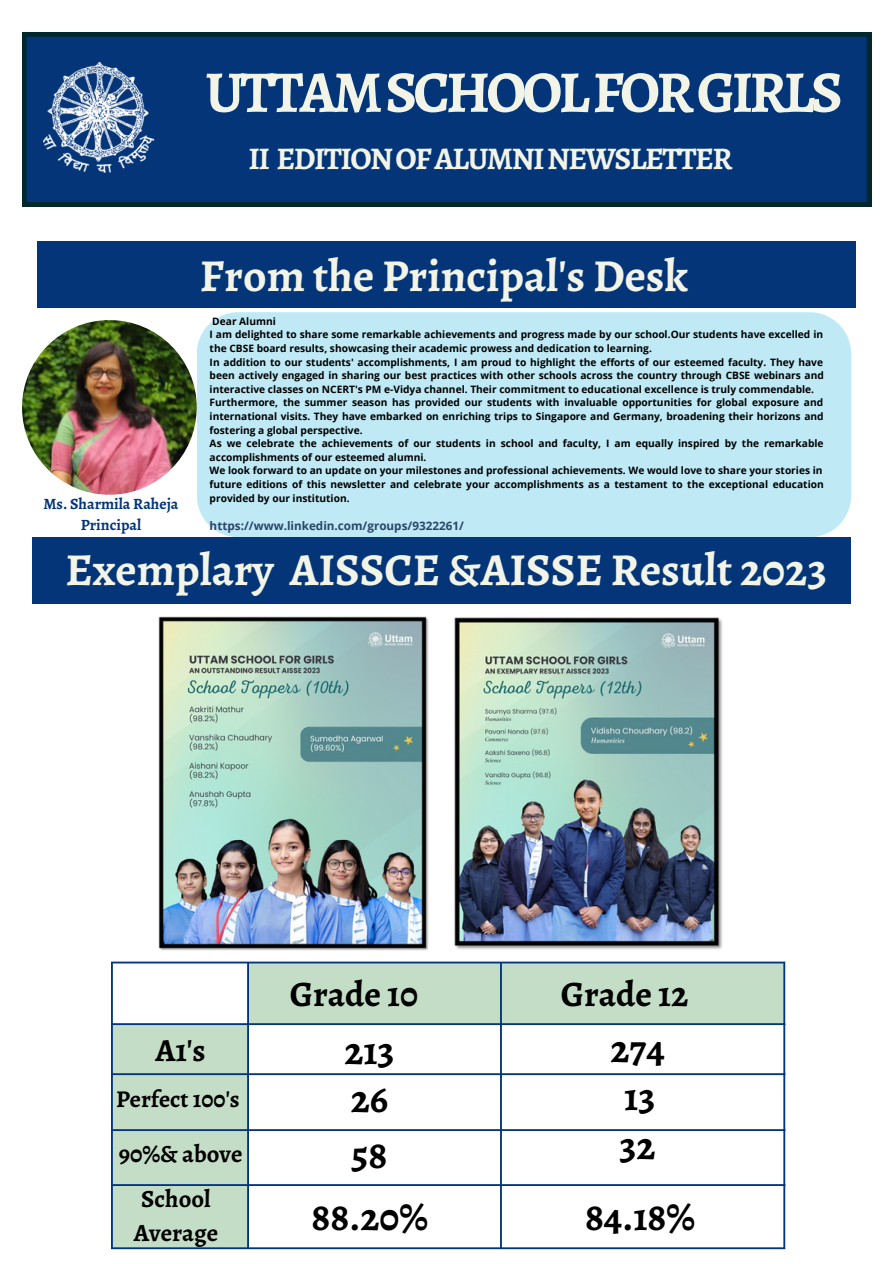
<style>
.page{position:relative;width:893px;height:1264px;background:#fff}
.page>*{position:absolute;margin:0;border:0;box-sizing:border-box;transform-origin:0 0}
.t1{font:700 59.1px "Alegreya";letter-spacing:-.065em;color:#f2f4e8}
.t2{font:700 45.75px "Alegreya";color:#f2f4e8}
.t3{font:700 39.45px "Alegreya";color:#000}
.t4{font:700 35.85px "Alegreya";color:#000}
.t5{font:700 32.1px "Alegreya";color:#000}
.t6{font:700 31.5px "Alegreya";letter-spacing:-.05em;color:#f2f4e8}
.t7{font:700 24.75px/34.2px "Alegreya";color:#000;text-align:center}
.t8{font:700 24.15px "Alegreya";color:#000}
.t9{font:700 15.75px "Alegreya";color:#033578}
.t10{font:700 11.7px "Open Sans";color:#2b4569}
.t11{font:700 10.2px/13.6px "Open Sans";color:#000;text-align:justify}
</style>
<div class="page">
<div style="left:22px;top:32px;width:849px;height:174px;background:#033578"></div>
<img style="left:44px;top:62px;width:120px;height:111px">
<div style="left:33px;top:537px;width:817px;height:67px;background:#033578"></div>
<div style="left:37px;top:241px;width:818px;height:67px;background:#033578"></div>
<img style="left:22px;top:320px;width:175px;height:175px;border-radius:50%">
<svg style="left:113px;top:963px;width:670px;height:284px"></svg>
<hr style="left:111px;top:963px;width:2px;height:284px;background:#033578">
<hr style="left:247px;top:963px;width:2px;height:284px;background:#033578">
<hr style="left:500px;top:963px;width:2px;height:284px;background:#033578">
<hr style="left:783px;top:963px;width:2px;height:284px;background:#033578">
<hr style="left:111px;top:961px;width:674px;height:2px;background:#033578">
<hr style="left:111px;top:1023px;width:674px;height:2px;background:#033578">
<hr style="left:111px;top:1073px;width:674px;height:2px;background:#033578">
<hr style="left:111px;top:1129px;width:674px;height:1px;background:#033578">
<hr style="left:111px;top:1184px;width:674px;height:1px;background:#033578">
<hr style="left:111px;top:1247px;width:674px;height:2px;background:#033578">
<div style="left:197px;top:312px;width:654px;height:225px;background:#bee9f5"></div>
<img style="left:158px;top:616px;width:271px;height:335px">
<img style="left:454px;top:617px;width:269px;height:333px">
<p class="t1" style="left:205px;top:52px;width:639px">UTTAMSCHOOLFORGIRLS</p>
<p class="t6" style="left:248px;top:137px;width:485px">II EDITIONOFALUMNINEWSLETTER</p>
<p class="t9" style="left:43px;top:493px;width:137px">Ms. Sharmila Raheja</p>
<p class="t9" style="left:81px;top:514px;width:62px">Principal</p>
<p class="t2" style="left:200px;top:244px;width:490px">From the Principal's Desk</p>
<p class="t11" style="left:212px;top:314px;width:65px">Dear Alumni</p>
<p class="t11" style="left:210px;top:327px;width:615px">I am delighted to share some remarkable achievements and progress made by our school.Our students have excelled in the CBSE board results, showcasing their academic prowess and dedication to learning.</p>
<p class="t11" style="left:210px;top:355px;width:615px">In addition to our students' accomplishments, I am proud to highlight the efforts of our esteemed faculty. They have been actively engaged in sharing our best practices with other schools across the country through CBSE webinars and interactive classes on NCERT's PM e-Vidya channel. Their commitment to educational excellence is truly commendable.</p>
<p class="t11" style="left:210px;top:395px;width:615px">Furthermore, the summer season has provided our students with invaluable opportunities for global exposure and international visits. They have embarked on enriching trips to Singapore and Germany, broadening their horizons and fostering a global perspective.</p>
<p class="t11" style="left:210px;top:436px;width:615px">As we celebrate the achievements of our students in school and faculty, I am equally inspired by the remarkable accomplishments of our esteemed alumni.</p>
<p class="t11" style="left:210px;top:463px;width:615px">We look forward to an update on your milestones and professional achievements. We would love to share your stories in future editions of this newsletter and celebrate your accomplishments as a testament to the exceptional education provided by our institution.</p>
<p class="t10" style="left:210px;top:518px;width:256px">https://www.linkedin.com/groups/9322261/</p>
<p class="t2" style="left:66px;top:538px;width:763px">Exemplary AISSCE &amp;AISSE Result 2023</p>
<p class="t4" style="left:290px;top:969px;width:130px">Grade 10</p>
<p class="t4" style="left:560px;top:969px;width:129px">Grade 12</p>
<p class="t5" style="left:155px;top:1028px;width:52px">A1's</p>
<p class="t3" style="left:344px;top:1023px;width:52px">213</p>
<p class="t3" style="left:610px;top:1021px;width:56px">274</p>
<p class="t8" style="left:116px;top:1082px;width:125px">Perfect 100's</p>
<p class="t7" style="left:119px;top:1136px;width:125px">90%&amp; above</p>
<p class="t3" style="left:619px;top:1118px;width:38px">32</p>
<p class="t7" style="left:134px;top:1181px;width:86px">School<br>Average</p>
<p class="t3" style="left:351px;top:1072px;width:39px">26</p>
<p class="t3" style="left:624px;top:1070px;width:33px">13</p>
<p class="t3" style="left:351px;top:1127px;width:37px">58</p>
<p class="t3" style="left:311px;top:1189px;width:117px">88.20%</p>
<p class="t3" style="left:585px;top:1189px;width:111px">84.18%</p>
</div>
